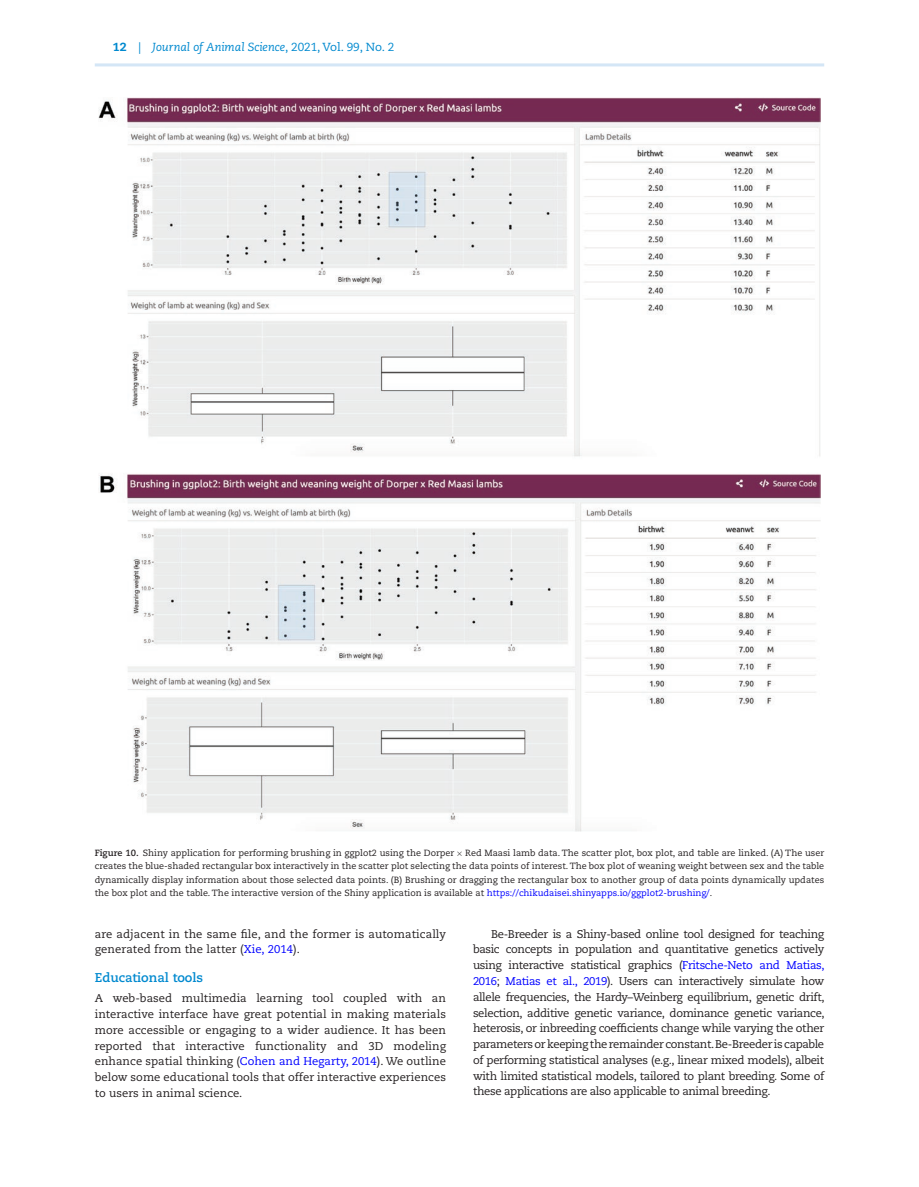
<style>
.page{position:relative;width:919px;height:1187px;background:#fff}
.page>*{position:absolute;margin:0;border:0;box-sizing:border-box;transform-origin:0 0}
.t1{font:700 12.75px "Caecilia LT Std";color:#0089cf}
.t2{font:italic 11.7px "Caecilia LT Std";color:#0089cf}
.t3{font:11.25px/15.8px "Caecilia LT Std";letter-spacing:.005em;color:#231f20;text-align:justify}
.t4{font:9px/13.5px "Caecilia LT Std";color:#231f20;text-align:justify}
.s1{font-weight:800;font-style:normal}
.s2{font-style:normal}
.s3{font-weight:700}
.s4{font-family:"CMSY10";color:#000}
.s5{color:#00f}
</style>
<div class="page">
<hr style="left:95px;top:63px;width:729px;height:3px;background:#d4e6f6">
<img style="left:98px;top:98px;width:722px;height:733px">
<p class="t2" style="left:113px;top:41px;width:283px"><span class="s1">12</span> <span class="s2">|</span> Journal of Animal Science<span class="s2">, 2021, Vol. 99, No. 2</span></p>
<p class="t4" style="left:95px;top:846px;width:731px"><span class="s3">Figure 10.</span> Shiny application for performing brushing in ggplot2 using the Dorper <span class="s4">×</span> Red Maasi lamb data. The scatter plot, box plot, and table are linked. (A) The user creates the blue-shaded rectangular box interactively in the scatter plot selecting the data points of interest. The box plot of weaning weight between sex and the table dynamically display information about those selected data points. (B) Brushing or dragging the rectangular box to another group of data points dynamically updates the box plot and the table. The interactive version of the Shiny application is available at <span class="s5">https://chikudaisei.shinyapps.io/ggplot2-brushing/</span>.</p>
<p class="t3" style="left:95px;top:926px;width:352px">are adjacent in the same file, and the former is automatically generated from the latter (<span class="s5">Xie, 2014</span>).</p>
<p class="t1" style="left:95px;top:969px;width:110px">Educational tools</p>
<p class="t3" style="left:95px;top:990px;width:353px">A web-based multimedia learning tool coupled with an interactive interface have great potential in making materials more accessible or engaging to a wider audience. It has been reported that interactive functionality and 3D modeling enhance spatial thinking (<span class="s5">Cohen and Hegarty, 2014</span>). We outline below some educational tools that offer interactive experiences to users in animal science.</p>
<p class="t3" style="left:473px;top:926px;width:353px;text-indent:18px">Be-Breeder is a Shiny-based online tool designed for teaching basic concepts in population and quantitative genetics actively using interactive statistical graphics (<span class="s5">Fritsche-Neto and Matias, 2016</span>; <span class="s5">Matias et al., 2019</span>). Users can interactively simulate how allele frequencies, the Hardy–Weinberg equilibrium, genetic drift, selection, additive genetic variance, dominance genetic variance, heterosis, or inbreeding coefficients change while varying the other parameters or keeping the remainder constant. Be-Breeder is capable of performing statistical analyses (e.g., linear mixed models), albeit with limited statistical models, tailored to plant breeding. Some of these applications are also applicable to animal breeding.</p>
</div>
